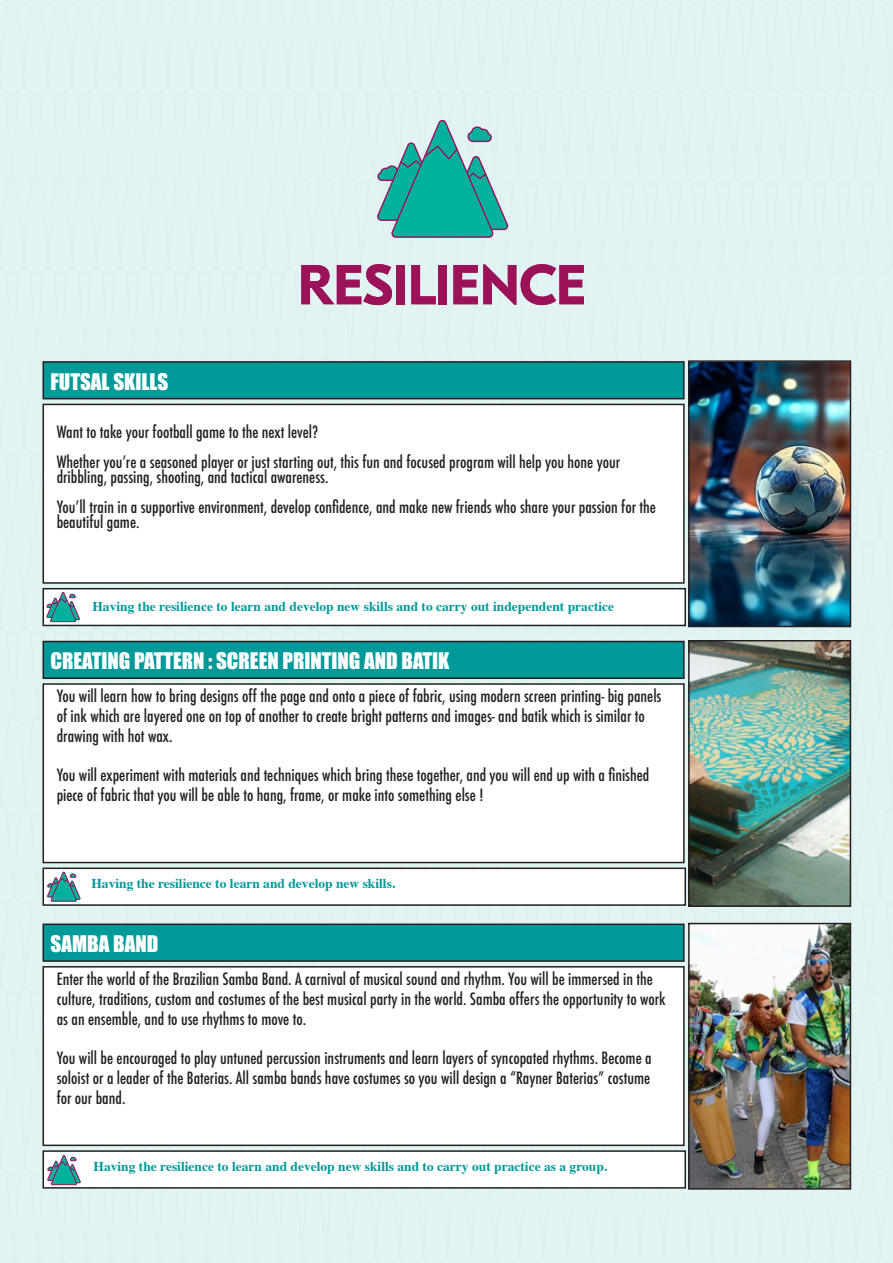
<style>
.page{position:relative;width:893px;height:1263px;background:#e1f3f3}
.page>*{position:absolute;margin:0;border:0;box-sizing:border-box;transform-origin:0 0}
.t1{font:21px "Impact";color:#fff}
.t2{font:500 condensed 16.5px/19.8px "Futura";color:#231f20}
.t3{font:700 13.5px "Times";color:#099}
</style>
<div class="page">
<div style="left:43px;top:362px;width:641px;height:37px;background:#099"></div>
<div style="left:43px;top:361px;width:642px;height:38px;border:2px solid #231f20"></div>
<div style="left:43px;top:404px;width:641px;height:179px;background:#fff"></div>
<div style="left:43px;top:404px;width:642px;height:180px;border:2px solid #231f20"></div>
<div style="left:43px;top:589px;width:642px;height:36px;background:#fff"></div>
<div style="left:43px;top:588px;width:643px;height:38px;border:2px solid #231f20"></div>
<img style="left:691px;top:363px;width:157px;height:261px">
<div style="left:688px;top:360px;width:163px;height:267px;border:2px solid #231f20"></div>
<svg style="left:46px;top:592px;width:34px;height:30px"></svg>
<div style="left:43px;top:641px;width:642px;height:38px;background:#099;border:2px solid #231f20"></div>
<div style="left:43px;top:684px;width:641px;height:178px;background:#fff"></div>
<div style="left:43px;top:683px;width:642px;height:180px;border:2px solid #231f20"></div>
<div style="left:43px;top:868px;width:642px;height:37px;background:#fff"></div>
<div style="left:43px;top:867px;width:643px;height:39px;border:2px solid #231f20"></div>
<img style="left:691px;top:643px;width:157px;height:261px">
<div style="left:688px;top:640px;width:163px;height:267px;border:2px solid #231f20"></div>
<svg style="left:47px;top:871px;width:33px;height:31px"></svg>
<div style="left:43px;top:924px;width:641px;height:37px;background:#099"></div>
<div style="left:43px;top:923px;width:642px;height:39px;border:2px solid #231f20"></div>
<div style="left:43px;top:967px;width:641px;height:178px;background:#fff"></div>
<div style="left:43px;top:966px;width:642px;height:180px;border:2px solid #231f20"></div>
<div style="left:43px;top:1151px;width:642px;height:37px;background:#fff"></div>
<div style="left:43px;top:1150px;width:643px;height:38px;border:2px solid #231f20"></div>
<img style="left:691px;top:926px;width:157px;height:261px">
<div style="left:688px;top:923px;width:163px;height:267px;border:2px solid #231f20"></div>
<svg style="left:47px;top:1155px;width:33px;height:30px"></svg>
<svg style="left:301px;top:264px;width:91px;height:41px;background:#b66a95"></svg>
<div style="left:396px;top:265px;width:9px;height:39px;background:#9b1259"></div>
<svg style="left:411px;top:265px;width:25px;height:39px"></svg>
<div style="left:438px;top:265px;width:9px;height:39px;background:#9b1259"></div>
<svg style="left:453px;top:264px;width:131px;height:41px;background:#b9749c"></svg>
<svg style="left:375px;top:118px;width:133px;height:120px;background:#60bfb9"></svg>
<p class="t1" style="left:51px;top:365px;width:119px">FUTSAL SKILLS</p>
<p class="t2" style="left:57px;top:422px;width:263px">Want to take your football game to the next level?</p>
<p class="t2" style="left:57px;top:454px;width:565px;line-height:15px">Whether you’re a seasoned player or just starting out, this fun and focused program will help you hone your dribbling, passing, shooting, and tactical awareness.</p>
<p class="t2" style="left:57px;top:499px;width:601px;line-height:15px">You’ll train in a supportive environment, develop confidence, and make new friends who share your passion for the beautiful game.</p>
<p class="t3" style="left:92px;top:593px;width:523px">Having the resilience to learn and develop new skills and to carry out independent practice</p>
<p class="t1" style="left:51px;top:645px;width:400px">CREATING PATTERN : SCREEN PRINTING AND BATIK</p>
<p class="t2" style="left:57px;top:686px;width:606px">You will learn how to bring designs off the page and onto a piece of fabric, using modern screen printing- big panels of ink which are layered one on top of another to create bright patterns and images- and batik which is similar to drawing with hot wax.</p>
<p class="t2" style="left:57px;top:765px;width:594px">You will experiment with materials and techniques which bring these together, and you will end up with a finished piece of fabric that you will be able to hang, frame, or make into something else !</p>
<p class="t3" style="left:91px;top:871px;width:305px">Having the resilience to learn and develop new skills.</p>
<p class="t1" style="left:51px;top:927px;width:109px">SAMBA BAND</p>
<p class="t2" style="left:57px;top:969px;width:610px">Enter the world of the Brazilian Samba Band. A carnival of musical sound and rhythm. You will be immersed in the culture, traditions, custom and costumes of the best musical party in the world. Samba offers the opportunity to work as an ensemble, and to use rhythms to move to.</p>
<p class="t2" style="left:57px;top:1048px;width:596px;text-align:justify">You will be encouraged to play untuned percussion instruments and learn layers of syncopated rhythms. Become a soloist or a leader of the Baterias. All samba bands have costumes so you will design a “Rayner Baterias” costume for our band.</p>
<p class="t3" style="left:94px;top:1153px;width:515px">Having the resilience to learn and develop new skills and to carry out practice as a group.</p>
</div>
